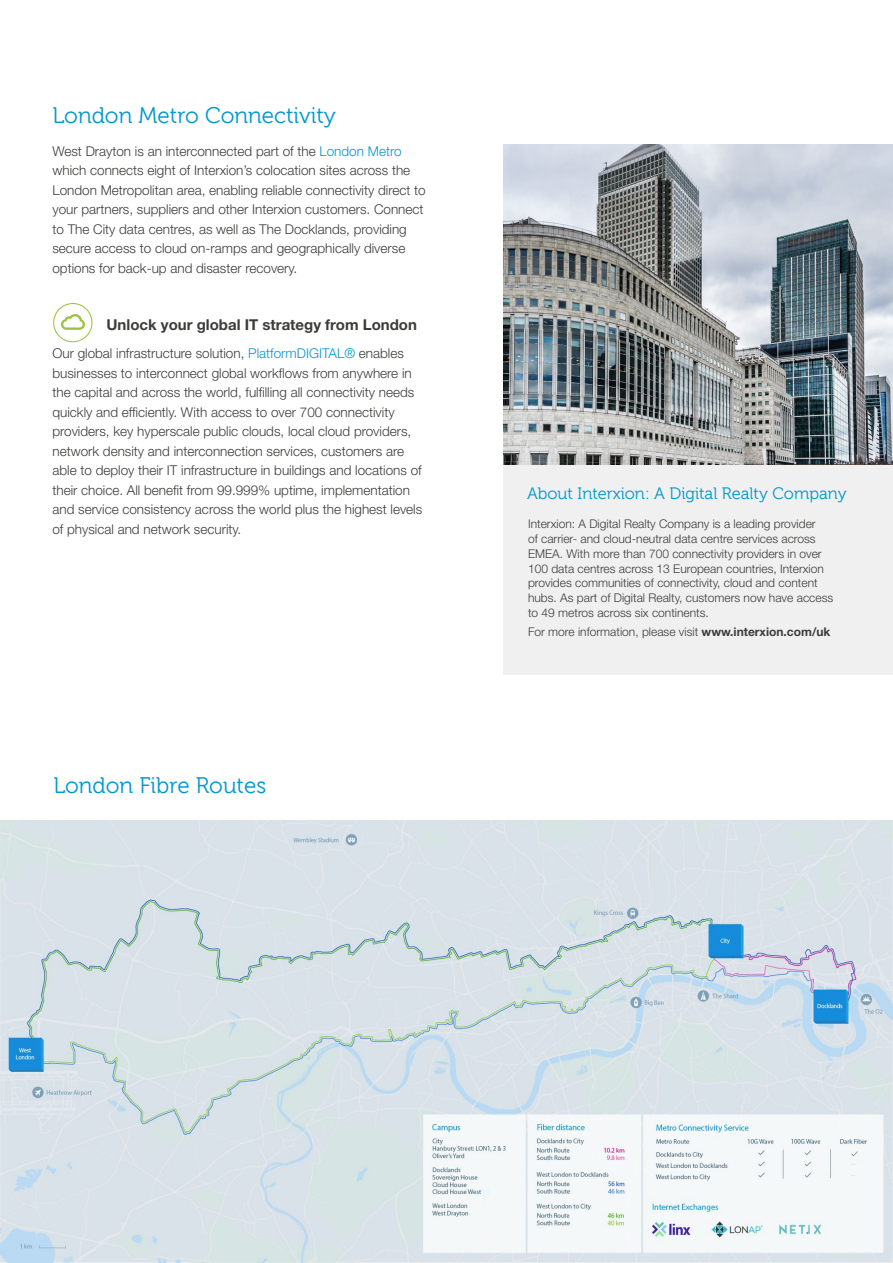
<style>
.page{position:relative;width:893px;height:1263px;background:#fff}
.page>*{position:absolute;margin:0;border:0;box-sizing:border-box;transform-origin:0 0}
.t1{font:22.5px "Museo 300";color:#0098cd}
.t2{font:16.5px "Museo 300";color:#0098cd}
.t3{font:700 15px "Helvetica Neue LT Std";color:#3c3c3b}
.t4{font:300 13.5px/19.5px "Helvetica Neue LT Std";color:#3c3c3b}
.t5{font:300 12px/15px "Helvetica Neue LT Std";color:#3c3c3b}
.s1{color:#0097cf}
.s2{color:#0098cd}
.s3{font-weight:700}
</style>
<div class="page">
<img style="left:0;top:820px;width:893px;height:442px">
<div style="left:53px;top:303px;width:39px;height:39px;border:1px solid #9ac43f;border-radius:50%"></div>
<svg style="left:61px;top:314px;width:24px;height:16px"></svg>
<div style="left:504px;top:464px;width:389px;height:211px;background:#f0f0f0"></div>
<img style="left:504px;top:145px;width:389px;height:319px">
<h1 class="t1" style="left:52px;top:103px;width:285px">London Metro Connectivity</h1>
<p class="t4" style="left:52px;top:141px;width:375px">West Drayton is an interconnected part of the <span class="s1">London Metro </span>which connects eight of Interxion’s colocation sites across the London Metropolitan area, enabling reliable connectivity direct to your partners, suppliers and other Interxion customers. Connect to The City data centres, as well as The Docklands, providing secure access to cloud on-ramps and geographically diverse options for back-up and disaster recovery.</p>
<p class="t3" style="left:106px;top:316px;width:312px">Unlock your global IT strategy from London</p>
<p class="t4" style="left:52px;top:343px;width:371px">Our global infrastructure solution, <span class="s2">PlatformDIGITAL®</span> enables businesses to interconnect global workflows from anywhere in the capital and across the world, fulfilling all connectivity needs quickly and efficiently. With access to over 700 connectivity providers, key hyperscale public clouds, local cloud providers, network density and interconnection services, customers are able to deploy their IT infrastructure in buildings and locations of their choice. All benefit from 99.999% uptime, implementation and service consistency across the world plus the highest levels of physical and network security.</p>
<h1 class="t1" style="left:53px;top:773px;width:214px">London Fibre Routes</h1>
<p class="t2" style="left:527px;top:484px;width:321px">About Interxion: A Digital Realty Company</p>
<p class="t5" style="left:528px;top:516px;width:307px">Interxion: A Digital Realty Company is a leading provider<br>of carrier- and cloud-neutral data centre services across EMEA. With more than 700 connectivity providers in over 100 data centres across 13 European countries, Interxion provides communities of connectivity, cloud and content hubs. As part of Digital Realty, customers now have access to 49 metros across six continents.</p>
<p class="t5" style="left:528px;top:624px;width:304px">For more information, please visit <span class="s3">www.interxion.com/uk</span></p>
</div>
